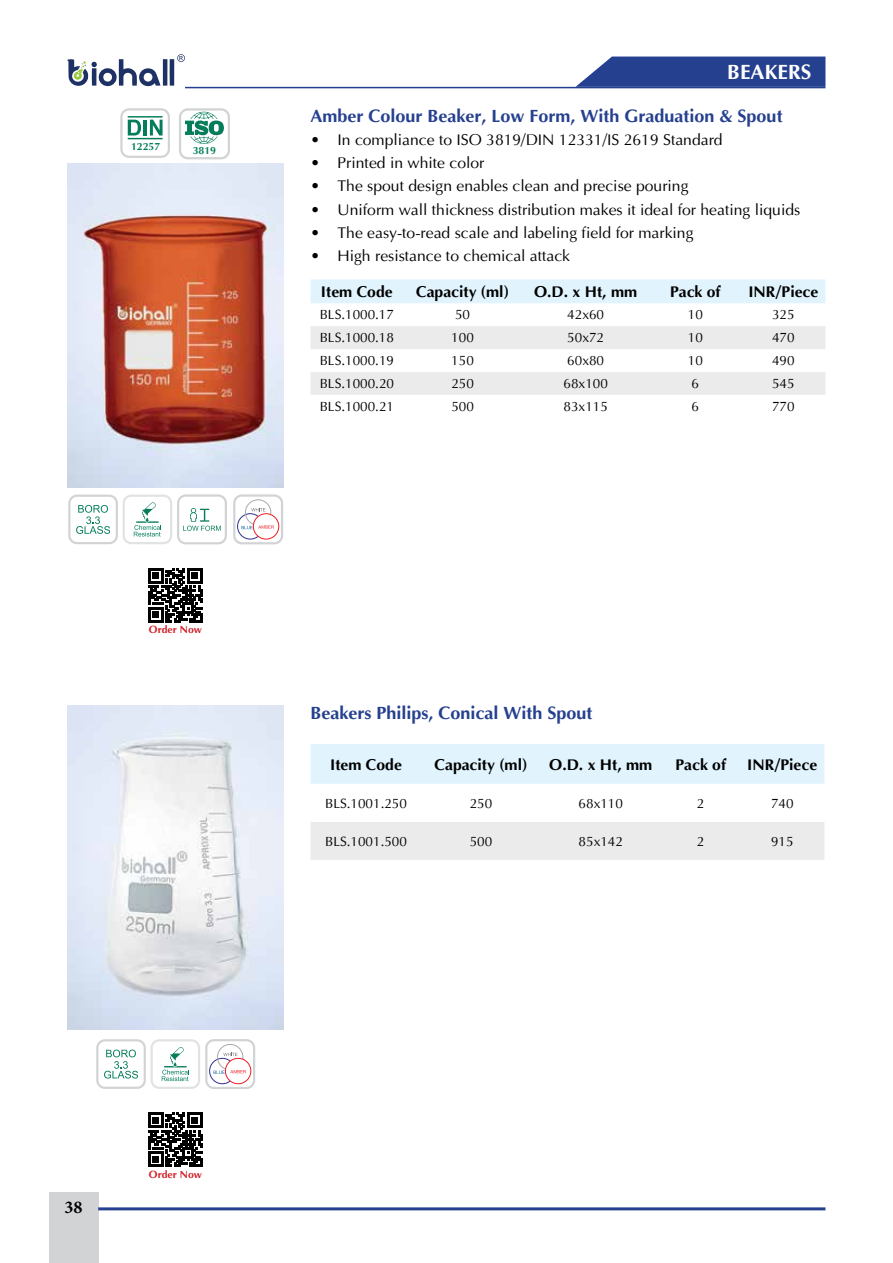
<style>
.page{position:relative;width:893px;height:1263px;background:#fff}
.page>*{position:absolute;margin:0;border:0;box-sizing:border-box;transform-origin:0 0}
.t1{font:700 21px "Ottawa";color:#fff}
.t2{font:700 18px "Ottawa";color:#25408f}
.t3{font:700 18px "Minion Pro";color:#000}
.t4{font:15.75px "Ottawa Plain";color:#000}
.t5{font:700 15.75px "Ottawa";color:#000}
.t6{font:13.5px "Ottawa Plain";color:#000}
.t7{font:700 10.5px "Ottawa";color:#d2232a}
.t8{font:700 10.5px "Ottawa";color:#047e5a}
</style>
<div class="page">
<div style="left:49px;top:1192px;width:49px;height:71px;background:#d1d3d4"></div>
<hr style="left:98px;top:1207px;width:727px;height:3px;background:#25408f">
<svg style="left:68px;top:54px;width:117px;height:33px"></svg>
<hr style="left:185px;top:87px;width:640px;height:1px;background:#25408f">
<svg style="left:576px;top:57px;width:249px;height:30px;background:#354e97"></svg>
<img style="left:68px;top:164px;width:216px;height:324px">
<img style="left:68px;top:705px;width:216px;height:324px">
<div style="left:310px;top:279px;width:515px;height:24px;background:#e1f4fd"></div>
<svg style="left:311px;top:326px;width:514px;height:69px"></svg>
<div style="left:310px;top:744px;width:514px;height:40px;background:#e1f4fd"></div>
<div style="left:311px;top:822px;width:513px;height:38px;background:#ebebec"></div>
<svg style="left:76px;top:505px;width:34px;height:29px"></svg>
<div style="left:68px;top:495px;width:50px;height:49px;border:2px solid #d1d3d4;border-radius:8px"></div>
<svg style="left:104px;top:1049px;width:34px;height:29px"></svg>
<div style="left:96px;top:1039px;width:50px;height:50px;border:2px solid #d1d3d4;border-radius:8px"></div>
<svg style="left:134px;top:502px;width:27px;height:34px"></svg>
<div style="left:123px;top:495px;width:49px;height:49px;border:2px solid #e0e2e3;border-radius:8px"></div>
<svg style="left:162px;top:1047px;width:27px;height:34px"></svg>
<div style="left:151px;top:1039px;width:49px;height:50px;border:2px solid #e0e2e3;border-radius:8px"></div>
<svg style="left:183px;top:508px;width:38px;height:23px"></svg>
<div style="left:177px;top:494px;width:50px;height:50px;border:2px solid #d1d3d4;border-radius:8px"></div>
<svg style="left:251px;top:508px;width:14px;height:3px"></svg>
<div style="left:237px;top:513px;width:26px;height:26px;border:1px solid #2e3092;border-radius:50%"></div>
<div style="left:245px;top:499px;width:26px;height:26px;border:1px solid #a7a9ac;border-radius:50%"></div>
<div style="left:253px;top:514px;width:26px;height:25px;background:#fff;border-radius:50%"></div>
<div style="left:253px;top:513px;width:26px;height:26px;border:1px solid #ed1d24;border-radius:50%"></div>
<div style="left:233px;top:494px;width:50px;height:50px;border:2px solid #d1d3d4;border-radius:8px"></div>
<svg style="left:242px;top:525px;width:32px;height:4px"></svg>
<svg style="left:223px;top:1053px;width:14px;height:3px"></svg>
<div style="left:209px;top:1058px;width:26px;height:26px;border:1px solid #2e3092;border-radius:50%"></div>
<div style="left:217px;top:1044px;width:26px;height:26px;border:1px solid #a7a9ac;border-radius:50%"></div>
<div style="left:225px;top:1058px;width:26px;height:26px;background:#fff;border-radius:50%"></div>
<div style="left:225px;top:1058px;width:26px;height:26px;border:1px solid #ed1d24;border-radius:50%"></div>
<div style="left:205px;top:1039px;width:50px;height:50px;border:2px solid #d1d3d4;border-radius:8px"></div>
<svg style="left:214px;top:1070px;width:32px;height:4px"></svg>
<svg style="left:148px;top:568px;width:55px;height:55px"></svg>
<svg style="left:148px;top:568px;width:54px;height:54px"></svg>
<svg style="left:148px;top:1112px;width:55px;height:55px"></svg>
<svg style="left:148px;top:1113px;width:54px;height:54px"></svg>
<svg style="left:128px;top:120px;width:13px;height:16px"></svg>
<hr style="left:144px;top:120px;width:3px;height:15px;background:#057d5a">
<svg style="left:150px;top:120px;width:13px;height:16px"></svg>
<hr style="left:128px;top:116px;width:35px;height:2px;background:#057d5a">
<hr style="left:128px;top:138px;width:35px;height:1px;background:#057d5a">
<div style="left:120px;top:108px;width:50px;height:50px;border:2px solid #d1d3d4;border-radius:8px"></div>
<svg style="left:185px;top:111px;width:39px;height:33px"></svg>
<div style="left:179px;top:108px;width:51px;height:51px;border:2px solid #d1d3d4;border-radius:8px"></div>
<p class="t8" style="left:131px;top:140px;width:31px">12257</p>
<p class="t8" style="left:193px;top:144px;width:25px">3819</p>
<p class="t7" style="left:149px;top:623px;width:55px">Order Now</p>
<h1 class="t1" style="left:727px;top:59px;width:86px">BEAKERS</h1>
<p class="t2" style="left:310px;top:104px;width:474px">Amber Colour Beaker, Low Form, With Graduation &amp; Spout</p>
<p class="t4" style="left:310px;top:130px;width:414px">• In compliance to ISO 3819/DIN 12331/IS 2619 Standard</p>
<p class="t4" style="left:310px;top:154px;width:175px">• Printed in white color</p>
<p class="t4" style="left:310px;top:177px;width:380px">• The spout design enables clean and precise pouring</p>
<p class="t4" style="left:310px;top:200px;width:491px">• Uniform wall thickness distribution makes it ideal for heating liquids</p>
<p class="t4" style="left:310px;top:223px;width:385px">• The easy-to-read scale and labeling field for marking</p>
<p class="t4" style="left:310px;top:247px;width:261px">• High resistance to chemical attack</p>
<p class="t5" style="left:321px;top:282px;width:73px">Item Code</p>
<p class="t5" style="left:416px;top:282px;width:94px">Capacity (ml)</p>
<p class="t5" style="left:534px;top:282px;width:105px">O.D. x Ht, mm</p>
<p class="t5" style="left:670px;top:282px;width:52px">Pack of</p>
<p class="t5" style="left:748px;top:282px;width:71px">INR/Piece</p>
<p class="t6" style="left:320px;top:307px;width:76px">BLS.1000.17</p>
<p class="t6" style="left:455px;top:307px;width:17px">50</p>
<p class="t6" style="left:567px;top:307px;width:38px">42x60</p>
<p class="t6" style="left:688px;top:307px;width:17px">10</p>
<p class="t6" style="left:772px;top:307px;width:24px">325</p>
<p class="t6" style="left:320px;top:330px;width:76px">BLS.1000.18</p>
<p class="t6" style="left:451px;top:330px;width:24px">100</p>
<p class="t6" style="left:567px;top:330px;width:38px">50x72</p>
<p class="t6" style="left:688px;top:330px;width:17px">10</p>
<p class="t6" style="left:772px;top:330px;width:24px">470</p>
<p class="t6" style="left:320px;top:353px;width:76px">BLS.1000.19</p>
<p class="t6" style="left:451px;top:353px;width:24px">150</p>
<p class="t6" style="left:567px;top:353px;width:38px">60x80</p>
<p class="t6" style="left:688px;top:353px;width:17px">10</p>
<p class="t6" style="left:772px;top:353px;width:24px">490</p>
<p class="t6" style="left:320px;top:375px;width:76px">BLS.1000.20</p>
<p class="t6" style="left:451px;top:375px;width:24px">250</p>
<p class="t6" style="left:564px;top:375px;width:46px">68x100</p>
<p class="t6" style="left:692px;top:375px;width:9px">6</p>
<p class="t6" style="left:772px;top:375px;width:24px">545</p>
<p class="t6" style="left:320px;top:398px;width:76px">BLS.1000.21</p>
<p class="t6" style="left:451px;top:398px;width:24px">500</p>
<p class="t6" style="left:564px;top:398px;width:46px">83x115</p>
<p class="t6" style="left:692px;top:398px;width:9px">6</p>
<p class="t6" style="left:772px;top:398px;width:24px">770</p>
<p class="t2" style="left:310px;top:701px;width:284px">Beakers Philips, Conical With Spout</p>
<p class="t5" style="left:330px;top:755px;width:73px">Item Code</p>
<p class="t5" style="left:435px;top:755px;width:94px">Capacity (ml)</p>
<p class="t5" style="left:549px;top:755px;width:105px">O.D. x Ht, mm</p>
<p class="t5" style="left:675px;top:755px;width:52px">Pack of</p>
<p class="t5" style="left:747px;top:755px;width:71px">INR/Piece</p>
<p class="t6" style="left:325px;top:795px;width:83px">BLS.1001.250</p>
<p class="t6" style="left:470px;top:795px;width:24px">250</p>
<p class="t6" style="left:579px;top:795px;width:46px">68x110</p>
<p class="t6" style="left:697px;top:795px;width:9px">2</p>
<p class="t6" style="left:771px;top:795px;width:24px">740</p>
<p class="t6" style="left:325px;top:833px;width:83px">BLS.1001.500</p>
<p class="t6" style="left:470px;top:833px;width:24px">500</p>
<p class="t6" style="left:579px;top:833px;width:46px">85x142</p>
<p class="t6" style="left:697px;top:833px;width:9px">2</p>
<p class="t6" style="left:771px;top:833px;width:24px">915</p>
<p class="t3" style="left:65px;top:1194px;width:19px">38</p>
<p class="t7" style="left:149px;top:1168px;width:55px">Order Now</p>
</div>
